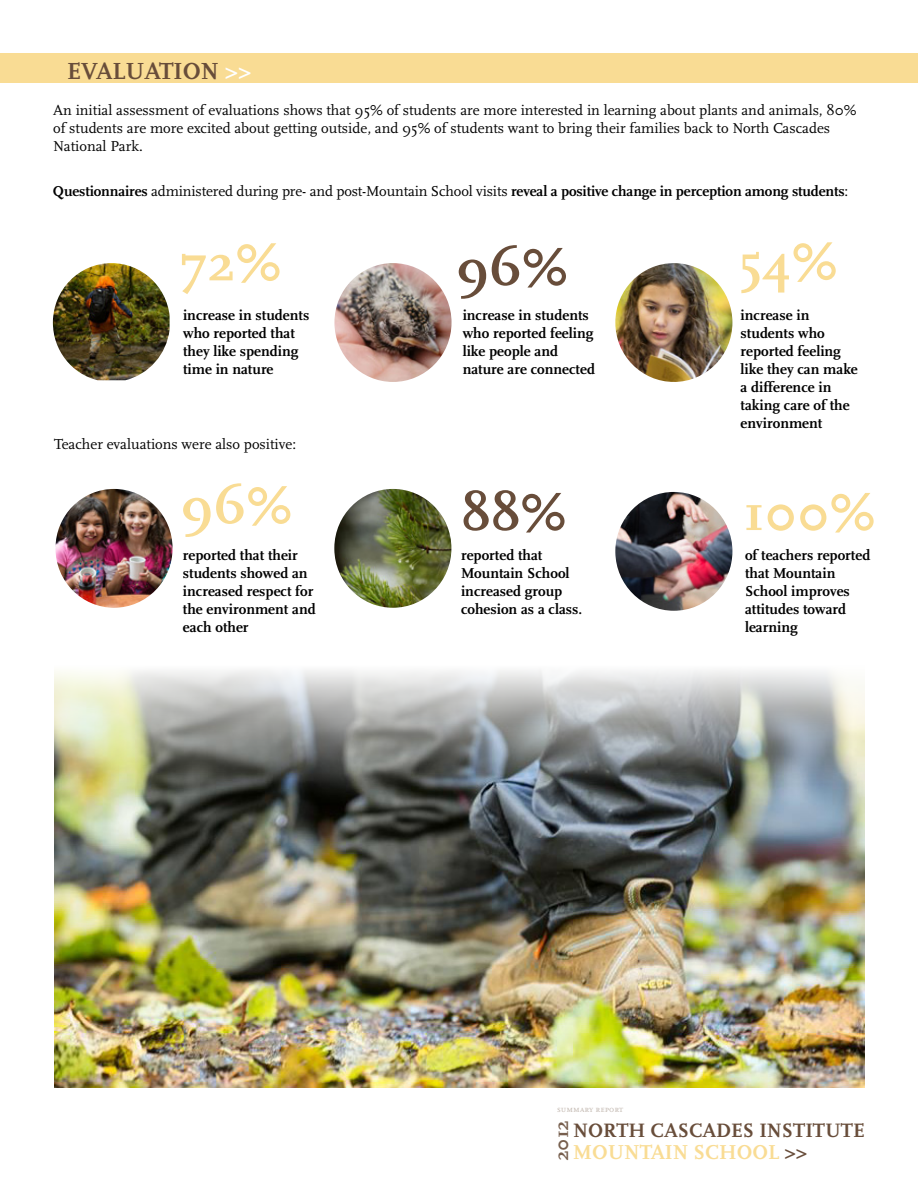
<style>
.page{position:relative;width:918px;height:1188px;background:#fff}
.page>*{position:absolute;margin:0;border:0;box-sizing:border-box;transform-origin:0 0}
.t1{font:700 54px "Scala";color:#f9dc94}
.t2{font:700 54px "Scala";color:#684d3a}
.t3{font:700 24.3px "Scala";color:#684d3a}
.t4{font:700 21px "Scala";color:#f9dc94}
.t5{font:700 20.25px "Scala";color:#684d3a}
.t6{font:700 20.25px "Scala";color:#775f4e}
.t7{font:700 15px/18px "Scala";color:#000}
.t8{font:15px/18px "Scala";color:#000}
.t9{font:9px "Scala Caps";color:#c4bab2}
.s1{color:#fff}
.s2{font-weight:400}
.s3{color:#684d3a}
</style>
<div class="page">
<div style="left:0;top:53px;width:918px;height:30px;background:#f9dc94"></div>
<img style="left:334px;top:263px;width:118px;height:119px">
<img style="left:53px;top:263px;width:117px;height:117px">
<img style="left:615px;top:263px;width:117px;height:119px">
<img style="left:55px;top:489px;width:118px;height:119px">
<img style="left:334px;top:489px;width:117px;height:119px">
<img style="left:54px;top:670px;width:810px;height:417px">
<img style="left:615px;top:492px;width:117px;height:119px">
<h2 class="t3" style="left:67px;top:57px;width:186px">EVALUATION <span class="s1">&gt;&gt;</span></h2>
<p class="t8" style="left:53px;top:101px;width:805px">An initial assessment of evaluations shows that 95% of students are more interested in learning about plants and animals, 80% of students are more excited about getting outside, and 95% of students want to bring their families back to North Cascades<br>National Park.</p>
<p class="t7" style="left:53px;top:183px;width:797px">Questionnaires <span class="s2">administered during pre- and post-Mountain School visits</span> reveal a positive change in perception among students<span class="s2">:</span></p>
<h1 class="t1" style="left:181px;top:232px;width:102px">72%</h1>
<p class="t7" style="left:183px;top:306px;width:128px">increase in students who reported that they like spending time in nature</p>
<p class="t8" style="left:54px;top:436px;width:243px">Teacher evaluations were also positive:</p>
<h1 class="t1" style="left:180px;top:475px;width:113px">96%</h1>
<p class="t7" style="left:183px;top:546px;width:134px">reported that their students showed an increased respect for the environment and each other</p>
<h1 class="t2" style="left:456px;top:237px;width:113px">96%</h1>
<h1 class="t1" style="left:739px;top:231px;width:100px">54%</h1>
<p class="t7" style="left:463px;top:306px;width:134px">increase in students who reported feeling like people and nature are connected</p>
<p class="t7" style="left:741px;top:306px;width:119px">increase in students who reported feeling like they can make a difference in taking care of the environment</p>
<h1 class="t2" style="left:461px;top:482px;width:107px">88%</h1>
<h1 class="t1" style="left:744px;top:482px;width:133px">100%</h1>
<p class="t7" style="left:461px;top:546px;width:123px">reported that<br>Mountain School increased group cohesion as a class.</p>
<p class="t7" style="left:745px;top:546px;width:127px">of teachers reported that Mountain<br>School improves attitudes toward learning</p>
<p class="t9" style="left:557px;top:1104px;width:67px">summary report</p>
<h3 class="t6" style="left:550px;top:1161px;width:43px;rotate:-90deg">2012</h3>
<h3 class="t5" style="left:573px;top:1119px;width:293px">NORTH CASCADES INSTITUTE</h3>
<h3 class="t4" style="left:573px;top:1140px;width:236px">MOUNTAIN SCHOOL <span class="s3">&gt;&gt;</span></h3>
</div>
